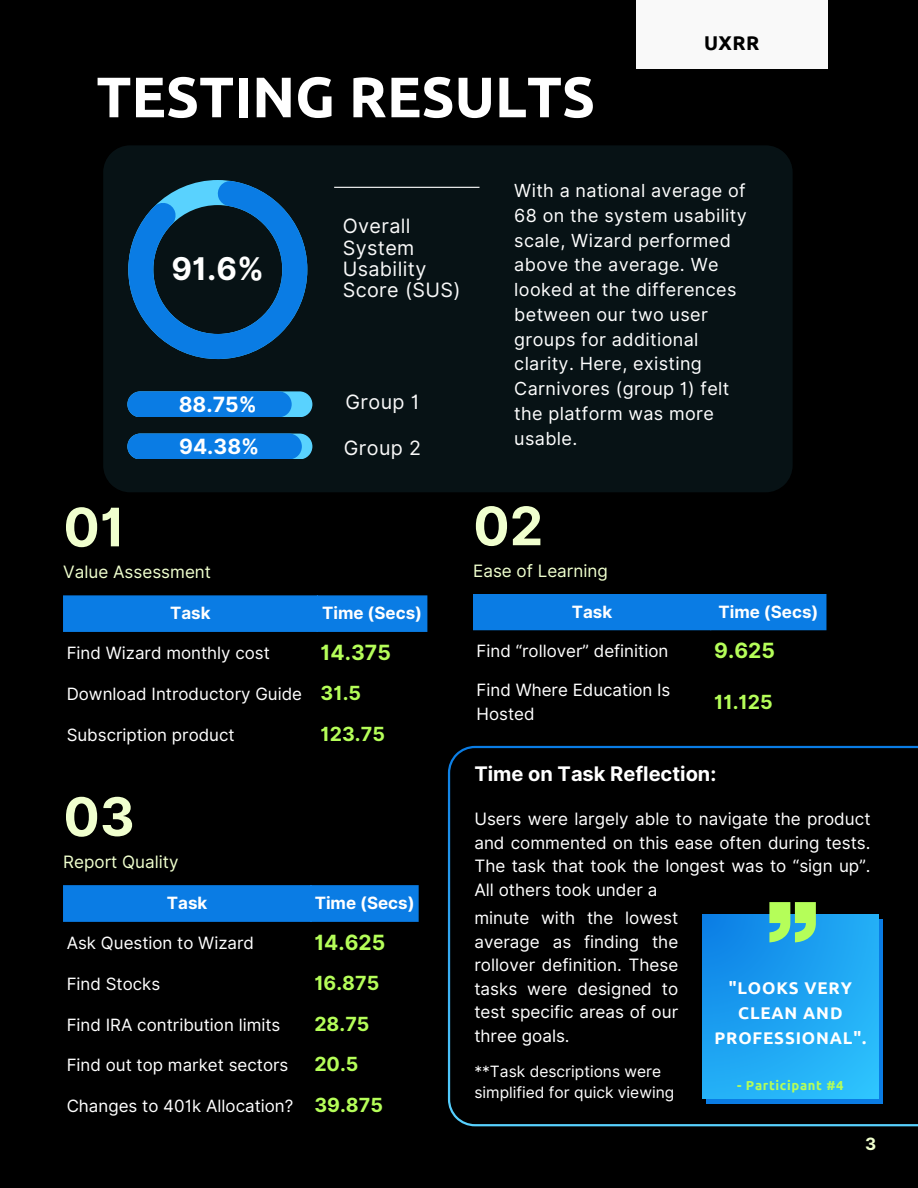
<style>
.page{position:relative;width:918px;height:1188px;background:#000}
.page>*{position:absolute;margin:0;border:0;box-sizing:border-box;transform-origin:0 0}
.t1{font:700 57px "Ubuntu";color:#fff}
.t2{font:700 53.1px "Inter";color:#f0ffce}
.t3{font:700 31.35px "Inter";color:#fff}
.t4{font:700 21px "Inter";color:#b5fe59}
.t5{font:700 21px "Inter";color:#fff}
.t6{font:700 20.1px "Inter";color:#fff}
.t7{font:700 19.95px "Ubuntu";color:#000}
.t8{font:19.8px/21.3px "Inter";letter-spacing:.02em;color:#f9f9f9}
.t9{font:700 19.5px "Inter";color:#b5fe59}
.t10{font:18px/24.8px "Inter";letter-spacing:.02em;color:#fff}
.t11{font:17.1px/23.7px "Inter";color:#fff;text-align:justify}
.t12{font:17.1px "Inter";color:#f0ffce}
.t13{font:16.95px/23.7px "Inter";color:#fff}
.t14{font:700 16.95px "Inter";color:#fff}
.t15{font:700 16.95px/24.8px "Ubuntu";letter-spacing:.05em;color:#fff;text-align:center}
.t16{font:700 16.95px "Inter";color:#f0ffce}
.t17{font:15.6px/21.3px "Inter";color:#fff}
.t18{font:700 13.05px "Ubuntu";letter-spacing:.05em;color:#b5fe59}
</style>
<div class="page">
<div style="left:63px;top:596px;width:364px;height:36px;background:#0a7ce4"></div>
<div style="left:63px;top:885px;width:356px;height:37px;background:#0a7ce4"></div>
<div style="left:473px;top:594px;width:353px;height:36px;background:#0a7ce4"></div>
<div style="left:103px;top:145px;width:690px;height:347px;background:#071215"></div>
<svg style="left:128px;top:180px;width:179px;height:179px;background:#0b3e65"></svg>
<hr style="left:334px;top:187px;width:146px;height:1px;background:#fff">
<div style="left:127px;top:391px;width:185px;height:26px;background:#59d2fe;border-radius:13px"></div>
<div style="left:127px;top:391px;width:165px;height:26px;background:#0a7ce4;border-radius:13px"></div>
<div style="left:127px;top:434px;width:185px;height:25px;background:#59d2fe;border-radius:13px"></div>
<div style="left:127px;top:434px;width:175px;height:25px;background:#0a7ce4;border-radius:13px"></div>
<svg style="left:448px;top:746px;width:470px;height:380px"></svg>
<div style="left:707px;top:919px;width:176px;height:185px;background:#0a7ce4"></div>
<svg style="left:702px;top:914px;width:176px;height:185px;background:#1ea5f2"></svg>
<svg style="left:769px;top:902px;width:47px;height:40px;background:#88dc7a"></svg>
<div style="left:636px;top:0;width:191px;height:69px;background:#f9f9f9"></div>
<h1 class="t1" style="left:96px;top:64px;width:500px">TESTING RESULTS</h1>
<h6 class="t7" style="left:704px;top:31px;width:57px">UXRR</h6>
<p class="t3" style="left:172px;top:250px;width:94px">91.6%</p>
<p class="t8" style="left:343px;top:215px;width:120px">Overall<br>System<br>Usability<br>Score (SUS)</p>
<p class="t5" style="left:179px;top:392px;width:80px">88.75%</p>
<p class="t8" style="left:345px;top:391px;width:76px">Group 1</p>
<p class="t5" style="left:179px;top:434px;width:82px">94.38%</p>
<p class="t8" style="left:344px;top:437px;width:79px">Group 2</p>
<p class="t10" style="left:514px;top:178px;width:234px">With a national average of<br>68 on the system usability scale, Wizard performed above the average. We looked at the differences between our two user groups for additional clarity. Here, existing<br>Carnivores (group 1) felt the platform was more usable.</p>
<h3 class="t2" style="left:63px;top:495px;width:63px">01</h3>
<p class="t12" style="left:63px;top:562px;width:149px">Value Assessment</p>
<h2 class="t14" style="left:170px;top:603px;width:42px">Task</h2>
<h4 class="t14" style="left:322px;top:603px;width:101px">Time (Secs)</h4>
<h4 class="t13" style="left:67px;top:641px;width:205px">Find Wizard monthly cost</h4>
<h5 class="t4" style="left:321px;top:640px;width:72px">14.375</h5>
<h5 class="t13" style="left:67px;top:682px;width:237px">Download Introductory Guide</h5>
<h5 class="t9" style="left:321px;top:682px;width:42px">31.5</h5>
<p class="t13" style="left:67px;top:723px;width:170px">Subscription product</p>
<p class="t9" style="left:321px;top:722px;width:66px">123.75</p>
<p class="t2" style="left:63px;top:785px;width:73px">03</p>
<p class="t12" style="left:63px;top:851px;width:117px">Report Quality</p>
<p class="t14" style="left:167px;top:893px;width:42px">Task</p>
<p class="t14" style="left:315px;top:893px;width:101px">Time (Secs)</p>
<p class="t13" style="left:67px;top:931px;width:189px">Ask Question to Wizard</p>
<p class="t4" style="left:314px;top:930px;width:73px">14.625</p>
<p class="t13" style="left:67px;top:972px;width:95px">Find Stocks</p>
<p class="t9" style="left:314px;top:971px;width:66px">16.875</p>
<p class="t13" style="left:67px;top:1013px;width:215px">Find IRA contribution limits</p>
<p class="t9" style="left:314px;top:1012px;width:57px">28.75</p>
<p class="t13" style="left:67px;top:1053px;width:223px">Find out top market sectors</p>
<p class="t9" style="left:314px;top:1052px;width:46px">20.5</p>
<p class="t13" style="left:67px;top:1094px;width:228px">Changes to 401k Allocation?</p>
<p class="t9" style="left:314px;top:1093px;width:70px">39.875</p>
<p class="t2" style="left:473px;top:494px;width:71px">02</p>
<p class="t12" style="left:473px;top:561px;width:136px">Ease of Learning</p>
<p class="t14" style="left:572px;top:601px;width:42px">Task</p>
<p class="t14" style="left:719px;top:601px;width:101px">Time (Secs)</p>
<p class="t13" style="left:477px;top:639px;width:193px">Find “rollover” definition</p>
<p class="t4" style="left:714px;top:638px;width:62px">9.625</p>
<p class="t13" style="left:477px;top:678px;width:195px">Find Where Education Is<br>Hosted</p>
<p class="t9" style="left:714px;top:690px;width:60px">11.125</p>
<p class="t6" style="left:474px;top:762px;width:244px">Time on Task Reflection:</p>
<h4 class="t11" style="left:474px;top:807px;width:398px">Users were largely able to navigate the product and commented on this ease often during tests.<br>The task that took the longest was to “sign up”.<br>All others took under a</h4>
<p class="t11" style="left:474px;top:906px;width:205px">minute with the lowest average as finding the rollover definition. These tasks were designed to test specific areas of our three goals.</p>
<p class="t17" style="left:474px;top:1061px;width:201px">**Task descriptions were simplified for quick viewing</p>
<p class="t16" style="left:865px;top:1134px;width:13px">3</p>
<p class="t15" style="left:714px;top:975px;width:153px">"LOOKS VERY<br>CLEAN AND<br>PROFESSIONAL".</p>
<p class="t18" style="left:737px;top:1077px;width:108px">- Participant #4</p>
</div>
